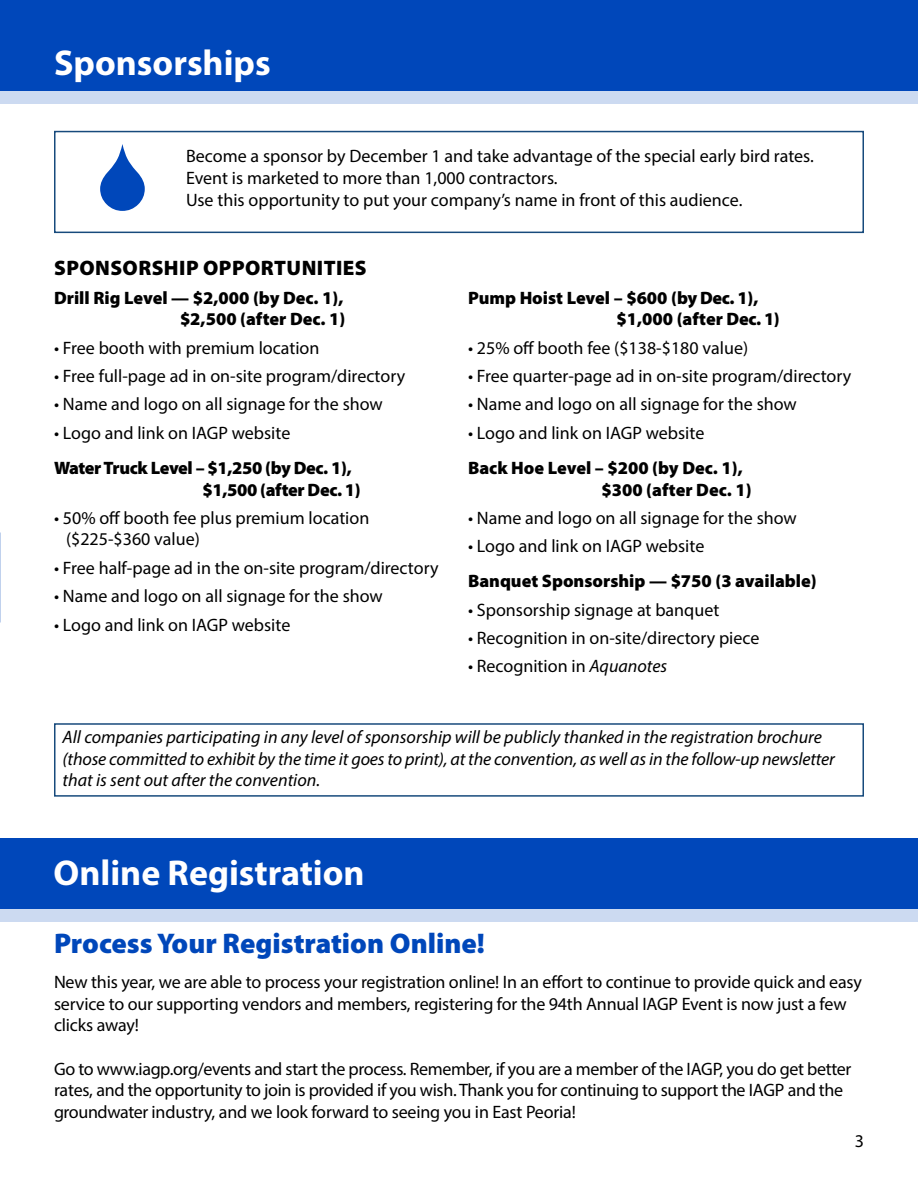
<style>
.page{position:relative;width:918px;height:1188px;background:#fff}
.page>*{position:absolute;margin:0;border:0;box-sizing:border-box;transform-origin:0 0}
.t1{font:700 36px "Myriad Pro";color:#fff}
.t2{font:900 28.5px "Myriad Pro";color:#0047ba}
.t3{font:900 21px "Myriad Pro";letter-spacing:.02em;color:#000}
.t4{font:18px/21.6px "Myriad Pro";color:#000}
.t5{font:18px/21.6px "Myriad Pro";letter-spacing:-.02em;color:#000}
.t6{font:italic 18px/21.6px "Myriad Pro";color:#000}
.t7{font:900 18px/21.6px "Myriad Pro";color:#000}
.t8{font:900 18px/21.6px "Myriad Pro";letter-spacing:-.02em;color:#000}
.s1{font-style:italic}
</style>
<div class="page">
<div style="left:0;top:0;width:918px;height:91px;background:#0047ba"></div>
<svg style="left:100px;top:144px;width:45px;height:67px"></svg>
<div style="left:54px;top:131px;width:810px;height:102px;border:2px solid #174a7c"></div>
<div style="left:0;top:91px;width:918px;height:13px;background:#ccdaf1"></div>
<div style="left:54px;top:723px;width:810px;height:74px;border:2px solid #174a7c"></div>
<div style="left:0;top:838px;width:918px;height:77px;background:#0047ba"></div>
<div style="left:0;top:909px;width:918px;height:13px;background:#ccdaf1"></div>
<h1 class="t1" style="left:54px;top:39px;width:218px">Sponsorships</h1>
<p class="t4" style="left:186px;top:145px;width:629px">Become a sponsor by December 1 and take advantage of the special early bird rates.<br>Event is marketed to more than 1,000 contractors.<br>Use this opportunity to put your company’s name in front of this audience.</p>
<p class="t3" style="left:54px;top:256px;width:314px">SPONSORSHIP OPPORTUNITIES</p>
<p class="t7" style="left:54px;top:287px;width:293px;text-align:right">Drill Rig Level — $2,000 (by Dec. 1), $2,500 (after Dec. 1)</p>
<p class="t4" style="left:54px;top:337px;width:267px">• Free booth with premium location</p>
<p class="t4" style="left:54px;top:365px;width:353px">• Free full-page ad in on-site program/directory</p>
<p class="t4" style="left:54px;top:393px;width:330px">• Name and logo on all signage for the show</p>
<p class="t4" style="left:54px;top:422px;width:238px">• Logo and link on IAGP website</p>
<p class="t8" style="left:202px;top:457px;width:160px;text-indent:-148px">Water Truck Level – $1,250 (by Dec. 1), $1,500 (after Dec. 1)</p>
<p class="t4" style="left:66px;top:507px;width:305px;text-indent:-12px">• 50% off booth fee plus premium location ($225-$360 value)</p>
<p class="t4" style="left:54px;top:557px;width:386px">• Free half-page ad in the on-site program/directory</p>
<p class="t4" style="left:54px;top:585px;width:330px">• Name and logo on all signage for the show</p>
<p class="t4" style="left:54px;top:613px;width:238px">• Logo and link on IAGP website</p>
<p class="t7" style="left:616px;top:287px;width:165px;text-indent:-148px">Pump Hoist Level – $600 (by Dec. 1), $1,000 (after Dec. 1)</p>
<p class="t4" style="left:468px;top:337px;width:282px">• 25% off booth fee ($138-$180 value)</p>
<p class="t4" style="left:468px;top:365px;width:385px">• Free quarter-page ad in on-site program/directory</p>
<p class="t4" style="left:468px;top:393px;width:330px">• Name and logo on all signage for the show</p>
<p class="t4" style="left:468px;top:422px;width:238px">• Logo and link on IAGP website</p>
<p class="t7" style="left:602px;top:457px;width:152px;text-indent:-134px">Back Hoe Level – $200 (by Dec. 1), $300 (after Dec. 1)</p>
<p class="t4" style="left:468px;top:507px;width:330px">• Name and logo on all signage for the show</p>
<p class="t4" style="left:468px;top:535px;width:238px">• Logo and link on IAGP website</p>
<p class="t7" style="left:468px;top:571px;width:350px">Banquet Sponsorship — $750 (3 available)</p>
<p class="t4" style="left:468px;top:599px;width:253px">• Sponsorship signage at banquet</p>
<p class="t4" style="left:468px;top:627px;width:293px">• Recognition in on-site/directory piece</p>
<p class="t4" style="left:468px;top:655px;width:201px">• Recognition in <span class="s1">Aquanotes</span></p>
<p class="t6" style="left:63px;top:726px;width:774px">All companies participating in any level of sponsorship will be publicly thanked in the registration brochure (those committed to exhibit by the time it goes to print), at the convention, as well as in the follow-up newsletter that is sent out after the convention.</p>
<h1 class="t1" style="left:53px;top:849px;width:313px">Online Registration</h1>
<h2 class="t2" style="left:54px;top:927px;width:432px">Process Your Registration Online!</h2>
<p class="t4" style="left:54px;top:971px;width:810px">New this year, we are able to process your registration online! In an effort to continue to provide quick and easy service to our supporting vendors and members, registering for the 94th Annual IAGP Event is now just a few clicks away!</p>
<p class="t5" style="left:54px;top:1057px;width:799px">Go to www.iagp.org/events and start the process. Remember, if you are a member of the IAGP, you do get better rates, and the opportunity to join is provided if you wish. Thank you for continuing to support the IAGP and the groundwater industry, and we look forward to seeing you in East Peoria!</p>
<p class="t4" style="left:855px;top:1130px;width:11px">3</p>
</div>
